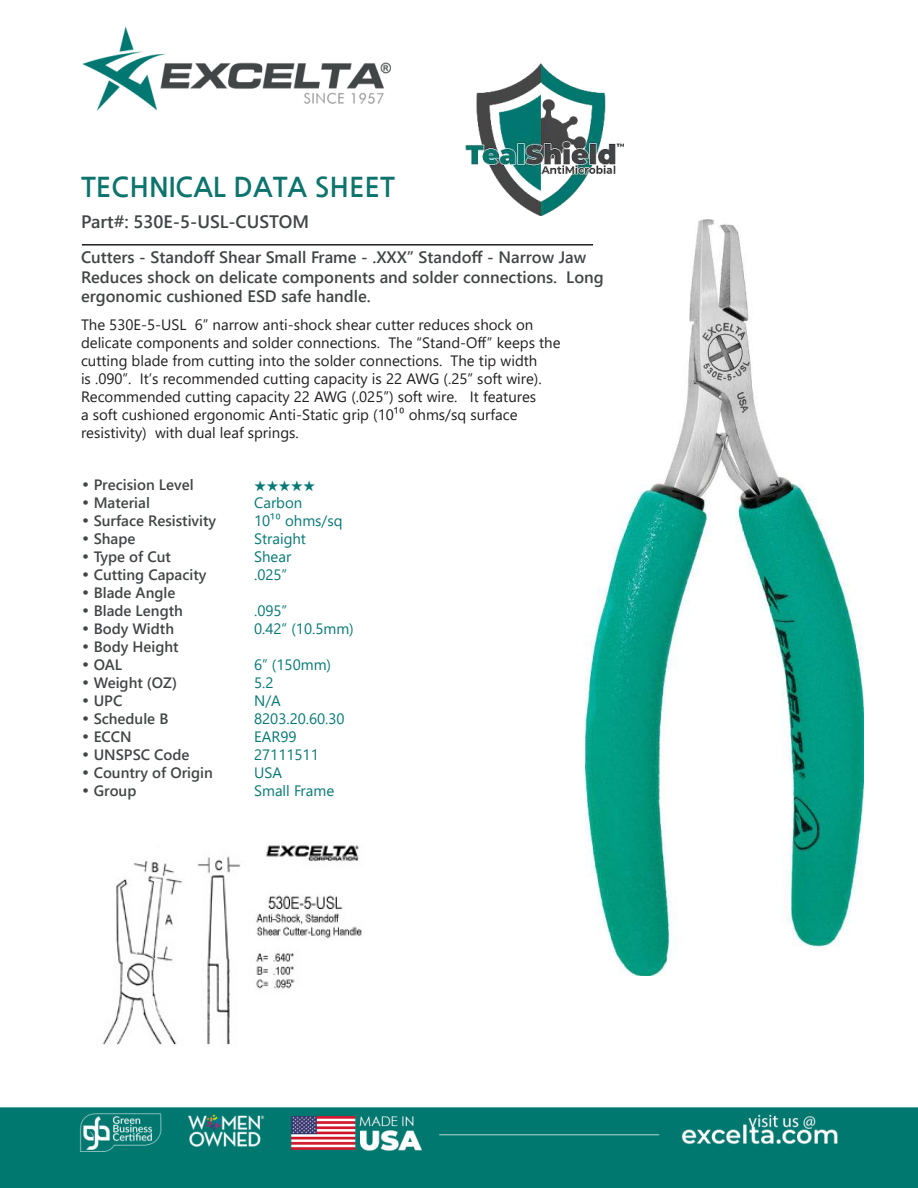
<style>
.page{position:relative;width:918px;height:1188px;background:#fff}
.page>*{position:absolute;margin:0;border:0;box-sizing:border-box;transform-origin:0 0}
.t1{font:700 27px "Nanum Gothic";color:#0d746d}
.t2{font:700 18px "Yu Gothic UI";color:#424546}
.t3{font:700 16.5px/19.8px "Yu Gothic UI";color:#424546}
.t4{font:15px/18px "Yu Gothic UI";color:#221f1f}
.t5{font:700 15px "Yu Gothic UI";color:#424546}
.t6{font:15px "Yu Gothic UI";color:#087875}
.t7{font:500 15px "ITC Zapf Dingbats";color:#087875}
.s1{font-family:"Century Gothic";font-weight:400}
</style>
<div class="page">
<img style="left:0;top:26px;width:918px;height:1162px">
<img style="left:585px;top:220px;width:279px;height:756px">
<img style="left:77px;top:842px;width:310px;height:211px">
<hr style="left:82px;top:244px;width:511px;height:2px;background:#221f1f">
<img style="left:465px;top:64px;width:159px;height:151px">
<h1 class="t1" style="left:81px;top:171px;width:315px">TECHNICAL DATA SHEET</h1>
<p class="t2" style="left:81px;top:215px;width:230px">Part#: 530E-5-USL-CUSTOM</p>
<p class="t3" style="left:81px;top:247px;width:524px">Cutters - Stando昀昀 Shear Small Frame - .XXX” Stando昀昀 - Narrow Jaw<br>Reduces shock on delicate components and solder connections. Long ergonomic cushioned ESD safe handle.</p>
<p class="t4" style="left:81px;top:313px;width:481px">The 530E-5-USL 6” narrow anti-shock shear cutter reduces shock on delicate components and solder connections. The “Stand-O昀昀” keeps the cutting blade from cutting into the solder connections. The tip width<br>is .090”. It’s recommended cutting capacity is 22 AWG (.25” soft wire).<br>Recommended cutting capacity 22 AWG (.025”) soft wire. It features<br>a soft cushioned ergonomic Anti-Static grip (10¹⁰ ohms/sq surface resistivity) with dual leaf springs.</p>
<p class="t5" style="left:81px;top:479px;width:114px"><span class="s1">•</span> Precision Level</p>
<p class="t7" style="left:254px;top:478px;width:63px">★★★★★</p>
<p class="t5" style="left:81px;top:497px;width:70px"><span class="s1">•</span> Material</p>
<p class="t6" style="left:254px;top:494px;width:50px">Carbon</p>
<p class="t5" style="left:81px;top:515px;width:137px"><span class="s1">•</span> Surface Resistivity</p>
<p class="t6" style="left:254px;top:507px;width:90px">10¹⁰ ohms/sq</p>
<p class="t5" style="left:81px;top:533px;width:56px"><span class="s1">•</span> Shape</p>
<p class="t6" style="left:254px;top:525px;width:53px">Straight</p>
<p class="t5" style="left:81px;top:551px;width:92px"><span class="s1">•</span> Type of Cut</p>
<p class="t6" style="left:254px;top:543px;width:39px">Shear</p>
<p class="t5" style="left:81px;top:569px;width:127px"><span class="s1">•</span> Cutting Capacity</p>
<p class="t6" style="left:254px;top:566px;width:35px">.025”</p>
<p class="t5" style="left:81px;top:587px;width:96px"><span class="s1">•</span> Blade Angle</p>
<p class="t5" style="left:81px;top:605px;width:103px"><span class="s1">•</span> Blade Length</p>
<p class="t6" style="left:254px;top:602px;width:35px">.095”</p>
<p class="t5" style="left:81px;top:623px;width:95px"><span class="s1">•</span> Body Width</p>
<p class="t6" style="left:254px;top:615px;width:101px">0.42” (10.5mm)</p>
<p class="t5" style="left:81px;top:641px;width:99px"><span class="s1">•</span> Body Height</p>
<p class="t5" style="left:81px;top:659px;width:43px"><span class="s1">•</span> OAL</p>
<p class="t6" style="left:254px;top:651px;width:78px">6” (150mm)</p>
<p class="t5" style="left:81px;top:677px;width:98px"><span class="s1">•</span> Weight (OZ)</p>
<p class="t6" style="left:254px;top:674px;width:21px">5.2</p>
<p class="t5" style="left:81px;top:695px;width:43px"><span class="s1">•</span> UPC</p>
<p class="t6" style="left:254px;top:687px;width:28px">N/A</p>
<p class="t5" style="left:81px;top:713px;width:89px"><span class="s1">•</span> Schedule B</p>
<p class="t6" style="left:254px;top:710px;width:92px">8203.20.60.30</p>
<p class="t5" style="left:81px;top:731px;width:52px"><span class="s1">•</span> ECCN</p>
<p class="t6" style="left:254px;top:723px;width:44px">EAR99</p>
<p class="t5" style="left:81px;top:749px;width:110px"><span class="s1">•</span> UNSPSC Code</p>
<p class="t6" style="left:254px;top:746px;width:66px">27111511</p>
<p class="t5" style="left:81px;top:767px;width:133px"><span class="s1">•</span> Country of Origin</p>
<p class="t6" style="left:254px;top:759px;width:29px">USA</p>
<p class="t5" style="left:81px;top:785px;width:57px"><span class="s1">•</span> Group</p>
<p class="t6" style="left:254px;top:777px;width:82px">Small Frame</p>
</div>
